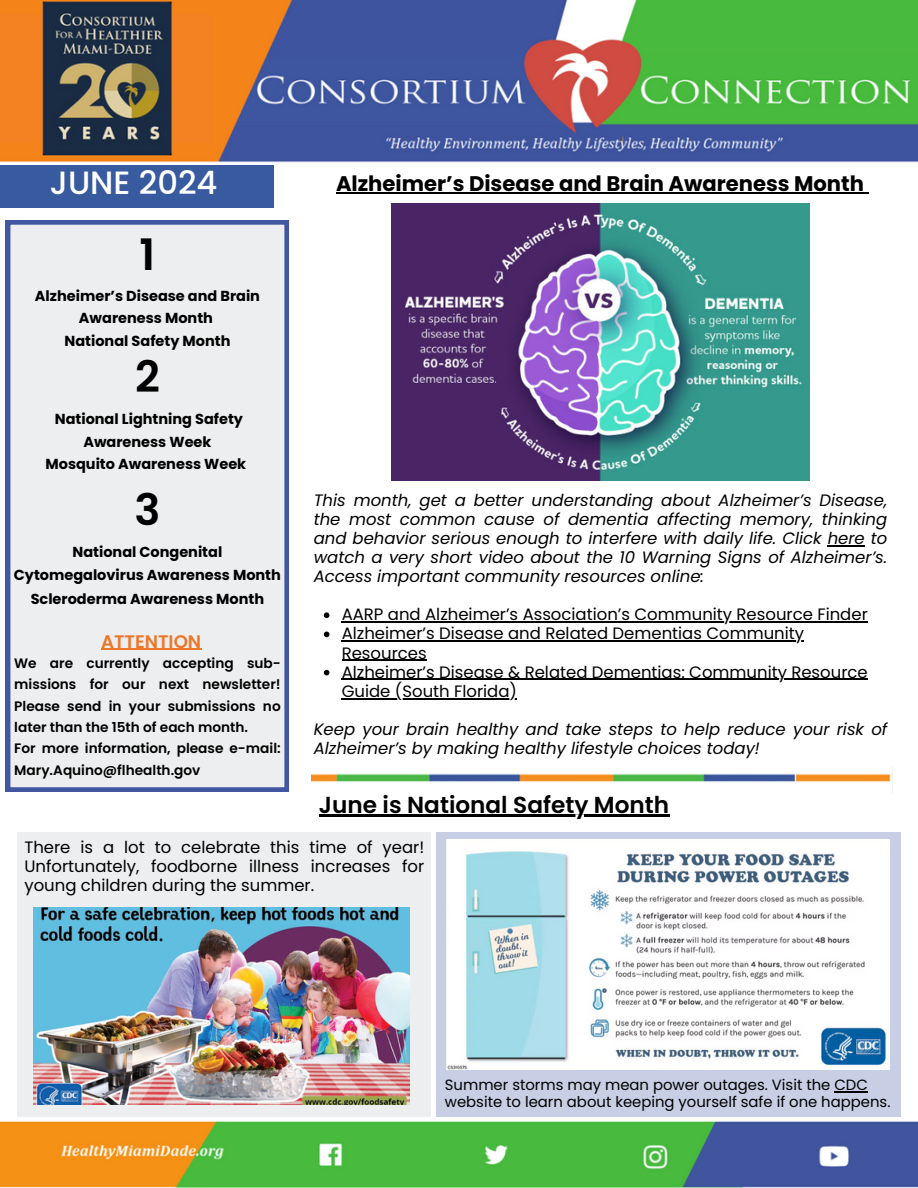
<style>
.page{position:relative;width:918px;height:1188px;background:#fff}
.page>*{position:absolute;margin:0;border:0;box-sizing:border-box;transform-origin:0 0}
.t1{font:600 43.35px "Poppins";color:#000}
.t2{font:500 32.25px "Poppins";color:#fff}
.t3{font:600 23.25px "Poppins";color:#000}
.t4{font:700 21.15px "Poppins";color:#000}
.t5{font:600 18.15px "Poppins";color:#ed7728}
.t6{font:italic 16.5px/19.2px "Poppins";color:#000;text-align:justify}
.t7{font:16.5px/19.2px "Poppins";color:#000}
.t8{font:14.85px/16.8px "Poppins";color:#000}
.t9{font:700 14.55px/22.5px "Poppins";color:#000;text-align:center}
.t10{font:600 13.65px/21.3px "Poppins";color:#000}
</style>
<div class="page">
<div style="left:0;top:164px;width:274px;height:44px;background:#385a9e"></div>
<div style="left:6px;top:220px;width:283px;height:572px;background:#edeeef"></div>
<img style="left:392px;top:203px;width:417px;height:277px">
<img style="left:0;top:1121px;width:918px;height:67px">
<img style="left:312px;top:773px;width:579px;height:9px">
<img style="left:0;top:0;width:918px;height:163px">
<hr style="left:828px;top:545px;width:37px;height:1px;background:#000">
<svg style="left:324px;top:612px;width:5px;height:6px"></svg>
<hr style="left:342px;top:621px;width:526px;height:2px;background:#000">
<svg style="left:324px;top:632px;width:5px;height:5px"></svg>
<hr style="left:342px;top:641px;width:462px;height:1px;background:#000">
<hr style="left:342px;top:660px;width:85px;height:1px;background:#000">
<svg style="left:324px;top:670px;width:5px;height:5px"></svg>
<hr style="left:342px;top:679px;width:526px;height:1px;background:#000">
<hr style="left:342px;top:698px;width:175px;height:1px;background:#000">
<div style="left:436px;top:832px;width:465px;height:285px;background:#c8cee4"></div>
<div style="left:17px;top:832px;width:414px;height:285px;background:#edeeef"></div>
<img style="left:447px;top:839px;width:443px;height:231px">
<img style="left:34px;top:908px;width:376px;height:197px">
<hr style="left:834px;top:1091px;width:34px;height:1px;background:#000">
<hr style="left:319px;top:815px;width:350px;height:2px;background:#000">
<hr style="left:336px;top:192px;width:528px;height:1px;background:#000">
<hr style="left:101px;top:649px;width:100px;height:1px;background:#ed7728">
<h4 class="t2" style="left:50px;top:160px;width:169px">JUNE 2024</h4>
<h5 class="t1" style="left:140px;top:224px;width:17px">1</h5>
<p class="t9" style="left:35px;top:285px;width:227px">Alzheimer’s Disease and Brain<br>Awareness Month<br>National Safety Month</p>
<h4 class="t1" style="left:135px;top:346px;width:26px">2</h4>
<h2 class="t9" style="left:45px;top:408px;width:202px">National Lightning Safety<br>Awareness Week<br>Mosquito Awareness Week</h2>
<p class="t1" style="left:134px;top:479px;width:27px">3</p>
<p class="t9" style="left:14px;top:541px;width:269px;line-height:23.1px">National Congenital<br>Cytomegalovirus Awareness Month<br>Scleroderma Awareness Month</p>
<p class="t5" style="left:101px;top:629px;width:102px">ATTENTION</p>
<p class="t10" style="left:14px;top:652px;width:268px">We are currently accepting sub&shy;missions for our next newsletter!<br>Please send in your submissions no later than the 15th of each month.<br>For more information, please e-mail:<br>Mary.Aquino@flhealth.gov</p>
<p class="t4" style="left:336px;top:169px;width:529px">Alzheimer’s Disease and Brain Awareness Month</p>
<h5 class="t6" style="left:314px;top:490px;width:575px">This month, get a better understanding about Alzheimer’s Disease, the most common cause of dementia affecting memory, thinking and behavior serious enough to interfere with daily life. Click here to watch a very short video about the 10 Warning Signs of Alzheimer’s.<br>Access important community resources online:</h5>
<p class="t7" style="left:342px;top:605px;width:528px">AARP and Alzheimer’s Association’s Community Resource Finder</p>
<h5 class="t7" style="left:342px;top:624px;width:464px">Alzheimer’s Disease and Related Dementias Community<br>Resources</h5>
<h3 class="t7" style="left:342px;top:662px;width:528px">Alzheimer’s Disease &amp; Related Dementias: Community Resource</h3>
<h5 class="t7" style="left:342px;top:681px;width:177px">Guide (South Florida)</h5>
<h2 class="t6" style="left:314px;top:720px;width:575px">Keep your brain healthy and take steps to help reduce your risk of<br>Alzheimer’s by making healthy lifestyle choices today!</h2>
<h4 class="t3" style="left:319px;top:788px;width:352px">June is National Safety Month</h4>
<p class="t7" style="left:24px;top:837px;width:401px;text-align:justify">There is a lot to celebrate this time of year!<br>Unfortunately, foodborne illness increases for young children during the summer.</p>
<h4 class="t8" style="left:445px;top:1077px;width:447px">Summer storms may mean power outages. Visit the CDC website to learn about keeping yourself safe if one happens.</h4>
</div>
